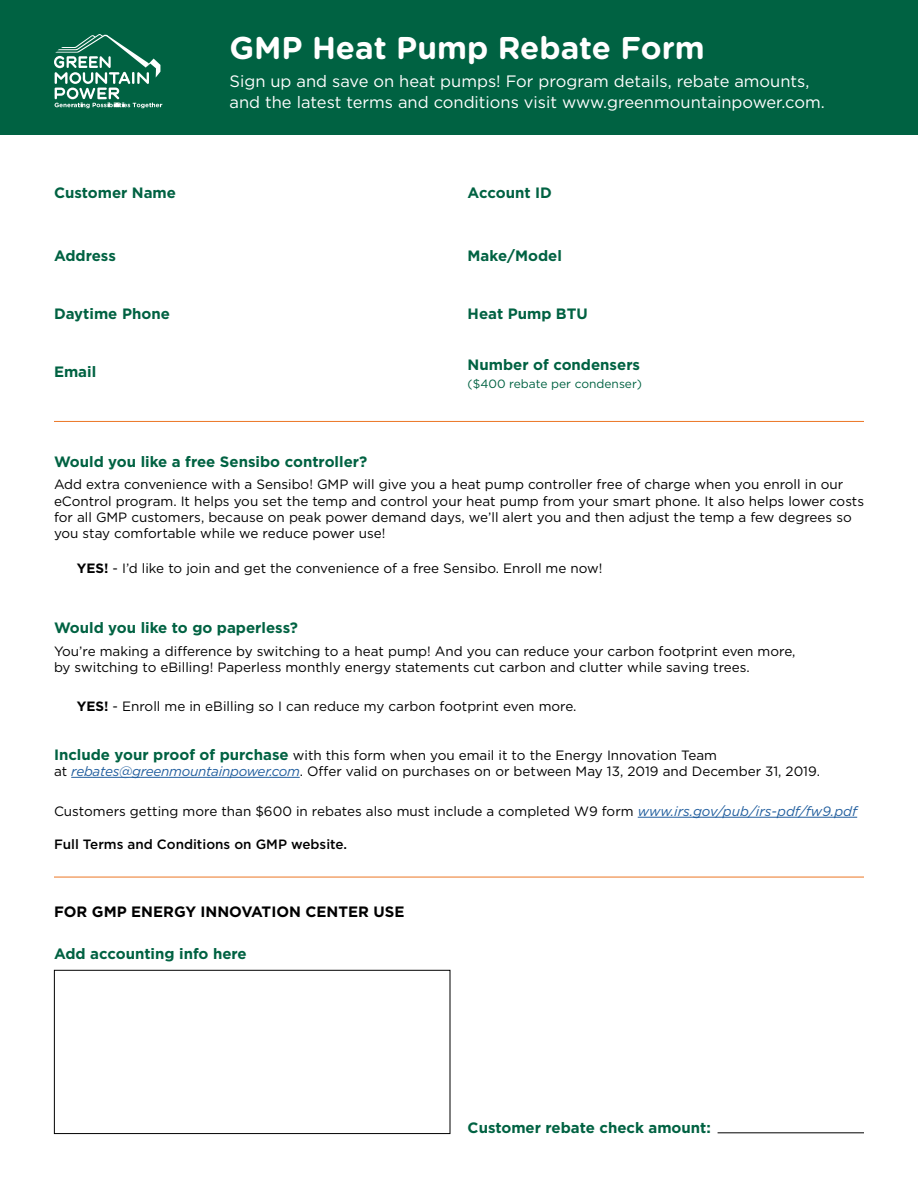
<style>
.page{position:relative;width:918px;height:1188px;background:#fff}
.page>*{position:absolute;margin:0;border:0;box-sizing:border-box;transform-origin:0 0}
.t1{font:700 31.5px "Gotham Rounded";color:#fff}
.t2{font:16.5px/21px "Gotham";color:#fff}
.t3{font:700 15px "Gotham";color:#006242}
.t4{font:700 15px "Gotham";color:#000}
.t5{font:13.5px/16.2px "Gotham";color:#000}
.t6{font:500 13.5px "Gotham";color:#000}
.t7{font:12px "Gotham";color:#006242}
.s1{font-weight:700}
.s2{font-weight:700;font-size:15px;color:#006242}
.s3{font-style:italic;color:#215e9e}
</style>
<div class="page">
<div style="left:0;top:0;width:918px;height:135px;background:#006242"></div>
<svg style="left:54px;top:34px;width:108px;height:74px"></svg>
<div style="left:54px;top:970px;width:396px;height:164px;border:1px solid #000"></div>
<hr style="left:54px;top:421px;width:810px;height:1px;background:#ec7624">
<hr style="left:54px;top:877px;width:810px;height:1px;background:#ec7624">
<hr style="left:718px;top:1132px;width:146px;height:1px;background:#000">
<hr style="left:71px;top:777px;width:229px;height:1px;background:#215e9e">
<hr style="left:638px;top:817px;width:219px;height:1px;background:#215e9e">
<h1 class="t1" style="left:230px;top:25px;width:477px">GMP Heat Pump Rebate Form</h1>
<p class="t2" style="left:230px;top:71px;width:597px">Sign up and save on heat pumps! For program details, rebate amounts, and the latest terms and conditions visit www.greenmountainpower.com.</p>
<p class="t3" style="left:54px;top:182px;width:124px">Customer Name</p>
<p class="t3" style="left:468px;top:182px;width:86px">Account ID</p>
<p class="t3" style="left:54px;top:246px;width:63px">Address</p>
<p class="t3" style="left:468px;top:246px;width:96px">Make/Model</p>
<p class="t3" style="left:54px;top:304px;width:117px">Daytime Phone</p>
<p class="t3" style="left:54px;top:361px;width:44px">Email</p>
<p class="t3" style="left:468px;top:304px;width:122px">Heat Pump BTU</p>
<p class="t3" style="left:468px;top:355px;width:174px">Number of condensers</p>
<p class="t7" style="left:468px;top:376px;width:176px">($400 rebate per condenser)</p>
<p class="t3" style="left:54px;top:451px;width:315px">Would you like a free Sensibo controller?</p>
<p class="t5" style="left:54px;top:476px;width:812px">Add extra convenience with a Sensibo! GMP will give you a heat pump controller free of charge when you enroll in our eControl program. It helps you set the temp and control your heat pump from your smart phone. It also helps lower costs for all GMP customers, because on peak power demand days, we’ll alert you and then adjust the temp a few degrees so you stay comfortable while we reduce power use!</p>
<p class="t5" style="left:77px;top:560px;width:527px"><span class="s1">YES!</span> - I’d like to join and get the convenience of a free Sensibo. Enroll me now!</p>
<p class="t3" style="left:54px;top:618px;width:245px">Would you like to go paperless?</p>
<p class="t5" style="left:54px;top:643px;width:743px">You’re making a difference by switching to a heat pump! And you can reduce your carbon footprint even more, by switching to eBilling! Paperless monthly energy statements cut carbon and clutter while saving trees.</p>
<p class="t5" style="left:77px;top:698px;width:501px"><span class="s1">YES!</span> - Enroll me in eBilling so I can reduce my carbon footprint even more.</p>
<p class="t5" style="left:54px;top:747px;width:768px"><span class="s2">Include your proof of purchase</span> with this form when you email it to the Energy Innovation Team<br>at <span class="s3">rebates@greenmountainpower.com</span>. Offer valid on purchases on or between May 13, 2019 and December 31, 2019.</p>
<p class="t5" style="left:54px;top:803px;width:805px">Customers getting more than $600 in rebates also must include a completed W9 form <span class="s3">www.irs.gov/pub/irs-pdf/fw9.pdf</span></p>
<p class="t6" style="left:54px;top:835px;width:295px">Full Terms and Conditions on GMP website.</p>
<p class="t4" style="left:54px;top:902px;width:352px">FOR GMP ENERGY INNOVATION CENTER USE</p>
<p class="t3" style="left:54px;top:944px;width:194px">Add accounting info here</p>
<p class="t3" style="left:468px;top:1118px;width:245px">Customer rebate check amount:</p>
</div>
